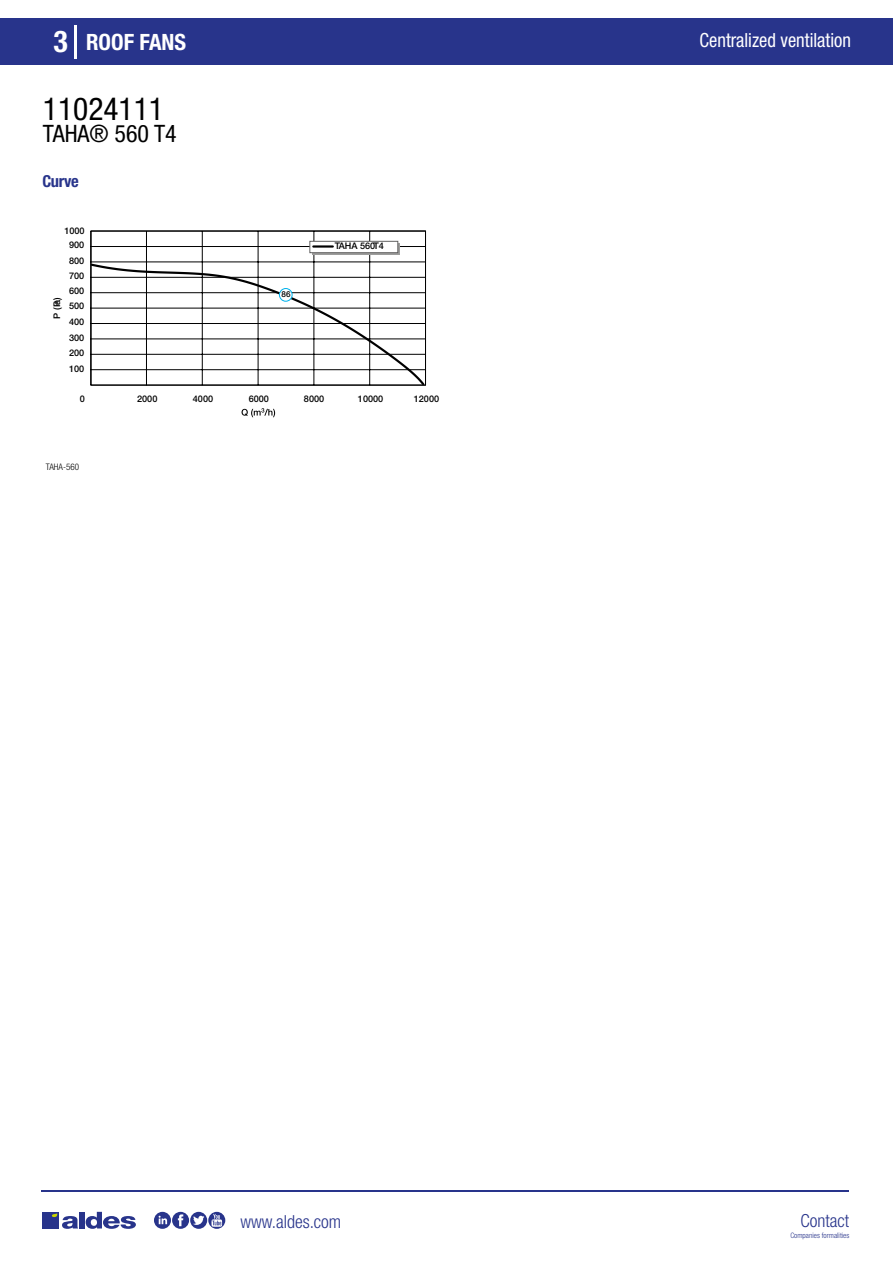
<style>
.page{position:relative;width:893px;height:1263px;background:#fff}
.page>*{position:absolute;margin:0;border:0;box-sizing:border-box;transform-origin:0 0}
.t1{font:condensed 31.5px "Helvetica Neue LT Std";color:#000}
.t2{font:700 condensed 30px "Helvetica Neue LT Std";color:#fff}
.t3{font:condensed 24px "Helvetica Neue LT Std";color:#000}
.t4{font:700 condensed 22.5px "Helvetica Neue LT Std";color:#fff}
.t5{font:condensed 19.5px "Helvetica Neue LT Std";color:#fff;scale:.95 1}
.t6{font:300 condensed 18px "Helvetica Neue";color:#28348b}
.t7{font:700 condensed 16.5px "Helvetica Neue LT Std";letter-spacing:-.025em;color:#28348b}
.t8{font:500 9.15px/16px "Helvetica Neue";color:#000}
.t9{font:300 condensed 9px "Helvetica Neue";color:#000}
.t10{font:500 8.1px "Helvetica Neue";color:#000}
.t11{font:300 condensed 7.5px "Helvetica Neue";color:#28348b}
</style>
<div class="page">
<div style="left:0;top:18px;width:893px;height:46px;background:#28348b"></div>
<hr style="left:74px;top:25px;width:2px;height:33px;background:#fff">
<hr style="left:41px;top:1190px;width:808px;height:1px;background:#28348b">
<svg style="left:154px;top:1212px;width:71px;height:17px"></svg>
<div style="left:42px;top:1212px;width:17px;height:16px;background:#28348b"></div>
<div style="left:79px;top:1212px;width:5px;height:16px;background:#28348b"></div>
<svg style="left:86px;top:1212px;width:50px;height:17px"></svg>
<svg style="left:52px;top:1213px;width:26px;height:16px"></svg>
<svg style="left:242px;top:408px;width:33px;height:9px"></svg>
<hr style="left:202px;top:231px;width:1px;height:154px;background:#000">
<hr style="left:258px;top:231px;width:1px;height:154px;background:#000">
<hr style="left:146px;top:231px;width:1px;height:154px;background:#000">
<hr style="left:90px;top:231px;width:1px;height:154px;background:#000">
<hr style="left:314px;top:231px;width:1px;height:154px;background:#000">
<hr style="left:369px;top:231px;width:1px;height:154px;background:#000">
<hr style="left:91px;top:246px;width:334px;height:1px;background:#000">
<div style="left:312px;top:243px;width:88px;height:12px;background:#919190"></div>
<div style="left:310px;top:241px;width:88px;height:12px;background:#fff;border:1px solid #646363"></div>
<hr style="left:313px;top:245px;width:20px;height:3px;background:#000">
<svg style="left:90px;top:262px;width:334px;height:124px"></svg>
<div style="left:91px;top:230px;width:335px;height:156px;border:1px solid #000"></div>
<div style="left:279px;top:288px;width:13px;height:13px;background:#fff;border-radius:50%"></div>
<div style="left:279px;top:288px;width:14px;height:14px;border:1px solid #00b1eb;border-radius:50%"></div>
<h2 class="t2" style="left:54px;top:24px;width:16px">3</h2>
<h3 class="t4" style="left:86px;top:28px;width:102px">ROOF FANS</h3>
<h3 class="t5" style="left:700px;top:29px;width:161px">Centralized ventilation</h3>
<h1 class="t1" style="left:43px;top:91px;width:122px">11024111</h1>
<h3 class="t3" style="left:43px;top:120px;width:135px">TAHA® 560 T4</h3>
<h3 class="t7" style="left:43px;top:171px;width:38px">Curve</h3>
<p class="t8" style="left:64px;top:222px;width:22px">1000</p>
<p class="t8" style="left:69px;top:237px;width:17px">900<br>800</p>
<p class="t8" style="left:69px;top:267px;width:17px">700</p>
<p class="t8" style="left:69px;top:283px;width:17px">600</p>
<p class="t8" style="left:49px;top:319px;width:23px;rotate:-90deg">P (Pa)</p>
<p class="t8" style="left:69px;top:298px;width:17px">500</p>
<p class="t8" style="left:69px;top:314px;width:17px">400</p>
<p class="t8" style="left:69px;top:344px;width:17px;line-height:16.6px">200<br>100</p>
<p class="t8" style="left:69px;top:329px;width:17px">300</p>
<p class="t10" style="left:282px;top:290px;width:11px">86</p>
<p class="t8" style="left:335px;top:238px;width:51px">TAHA 560 T4</p>
<p class="t8" style="left:80px;top:391px;width:7px">0</p>
<p class="t8" style="left:137px;top:391px;width:22px">2000</p>
<p class="t8" style="left:193px;top:391px;width:22px">4000</p>
<p class="t8" style="left:249px;top:391px;width:22px">6000</p>
<p class="t8" style="left:304px;top:391px;width:22px">8000</p>
<p class="t8" style="left:358px;top:391px;width:27px">10000</p>
<p class="t8" style="left:414px;top:391px;width:27px">12000</p>
<p class="t9" style="left:46px;top:461px;width:35px">TAHA-560</p>
<h3 class="t6" style="left:240px;top:1211px;width:102px">www.aldes.com</h3>
<h3 class="t6" style="left:800px;top:1211px;width:50px">Contact</h3>
<p class="t11" style="left:790px;top:1230px;width:60px">Companies formalities</p>
</div>
